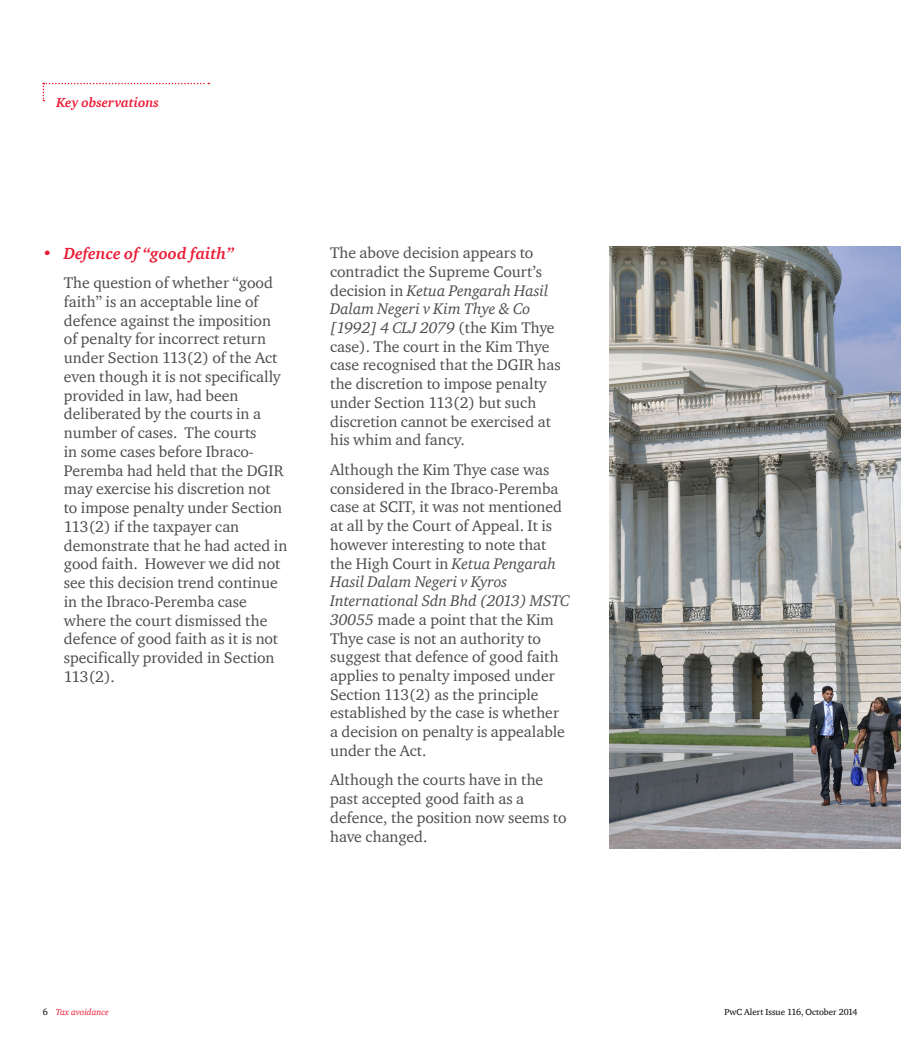
<style>
.page{position:relative;width:901px;height:1050px;background:#fff}
.page>*{position:absolute;margin:0;border:0;box-sizing:border-box;transform-origin:0 0}
.t1{font:italic 700 16.5px "ITC Charter Com";color:#ed1b35}
.t2{font:15.75px/18.8px "ITC Charter Com";color:#4d4d4f}
.t3{font:italic 700 13.5px "ITC Charter Com";color:#ed1b35}
.t4{font:9px "ITC Charter Com";color:#000}
.t5{font:italic 9px "ITC Charter Com";color:#ed1b35}
.s1{font-style:italic}
.s2{font-style:normal;color:#000}
</style>
<div class="page">
<svg style="left:43px;top:83px;width:166px;height:18px"></svg>
<img style="left:609px;top:247px;width:291px;height:601px">
<p class="t3" style="left:56px;top:94px;width:104px">Key observations</p>
<p class="t1" style="left:43px;top:243px;width:193px">• Defence of “good faith”</p>
<p class="t2" style="left:64px;top:273px;width:225px">The question of whether “good faith” is an acceptable line of defence against the imposition of penalty for incorrect return under Section 113(2) of the Act even though it is not specifically provided in law, had been deliberated by the courts in a number of cases. The courts<br>in some cases before Ibraco-<br>Peremba had held that the DGIR may exercise his discretion not to impose penalty under Section<br>113(2) if the taxpayer can demonstrate that he had acted in good faith. However we did not see this decision trend continue in the Ibraco-Peremba case where the court dismissed the defence of good faith as it is not specifically provided in Section<br>113(2).</p>
<p class="t2" style="left:330px;top:243px;width:232px">The above decision appears to contradict the Supreme Court’s decision in <span class="s1">Ketua Pengarah Hasil<br>Dalam Negeri v Kim Thye &amp; Co [1992] 4 CLJ 2079</span> (the Kim Thye case). The court in the Kim Thye case recognised that the DGIR has the discretion to impose penalty under Section 113(2) but such discretion cannot be exercised at his whim and fancy.</p>
<p class="t2" style="left:330px;top:460px;width:241px">Although the Kim Thye case was considered in the Ibraco-Peremba case at SCIT, it was not mentioned at all by the Court of Appeal. It is however interesting to note that the High Court in <span class="s1">Ketua Pengarah<br>Hasil Dalam Negeri v Kyros<br>International Sdn Bhd (2013) MSTC<br>30055</span> made a point that the Kim<br>Thye case is not an authority to suggest that defence of good faith applies to penalty imposed under<br>Section 113(2) as the principle established by the case is whether a decision on penalty is appealable under the Act.</p>
<p class="t2" style="left:330px;top:770px;width:238px">Although the courts have in the past accepted good faith as a defence, the position now seems to have changed.</p>
<p class="t5" style="left:43px;top:1007px;width:68px"><span class="s2">6</span> Tax avoidance</p>
<p class="t4" style="left:724px;top:1006px;width:135px">PwC Alert Issue 116, October 2014</p>
</div>
